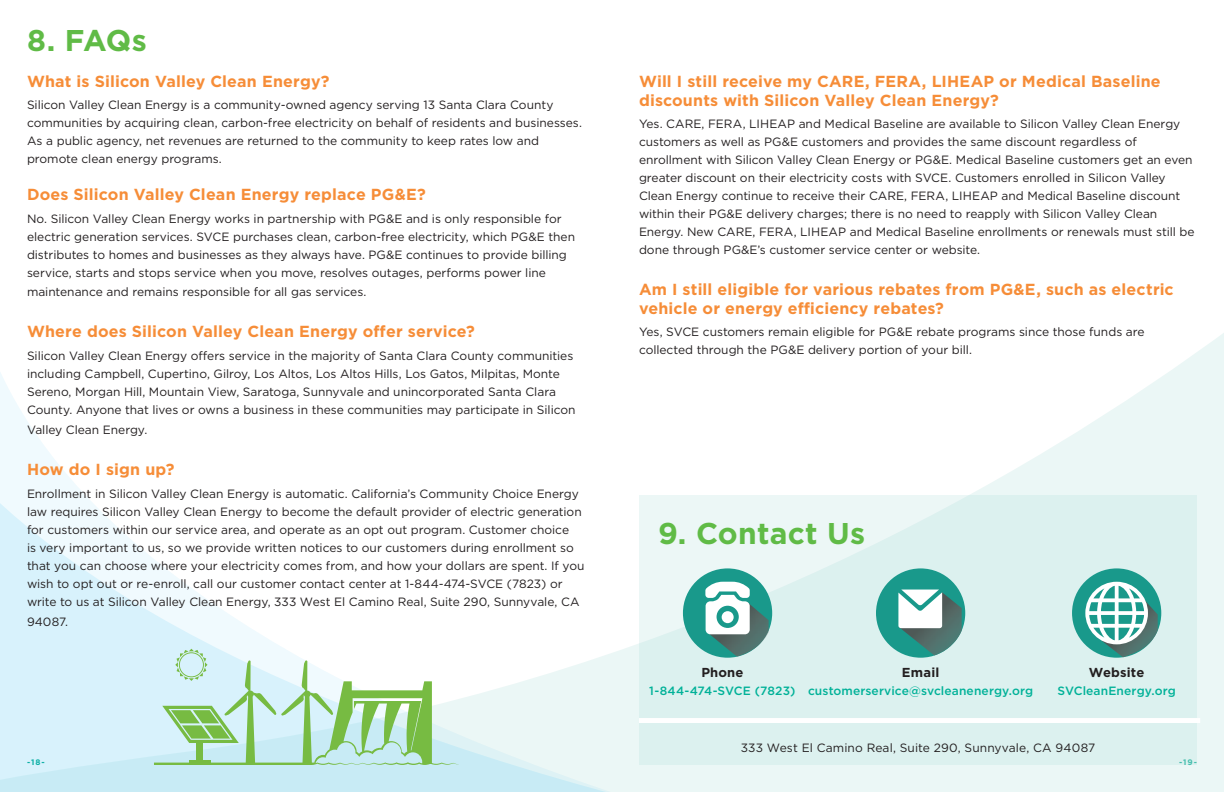
<style>
.page{position:relative;width:1224px;height:792px;background:#fff}
.page>*{position:absolute;margin:0;border:0;box-sizing:border-box;transform-origin:0 0}
.t1{font:700 30px "Gotham";letter-spacing:.005em;color:#60bb46}
.t2{font:700 16px/19px "Gotham";letter-spacing:.01em;color:#f68d38}
.t3{font:700 13px "Gotham";letter-spacing:.015em;color:#231f20}
.t4{font:12px/18px "Gotham";letter-spacing:-.005em;color:#231f20}
.t5{font:500 12px "Gotham";letter-spacing:.01em;color:#00b198}
.t6{font:700 8px "Gotham";color:#11b199}
</style>
<div class="page">
<svg style="left:907px;top:333px;width:317px;height:459px;fill:#ebf7f6"></svg>
<div style="left:686px;top:765px;width:221px;height:27px;background:#ebf7f6"></div>
<svg style="left:0;top:372px;width:686px;height:420px"></svg>
<div style="left:639px;top:495px;width:558px;height:270px;background:linear-gradient(to right,#e4f4f2,#daf0ee)"></div>
<div style="left:639px;top:718px;width:561px;height:5px;background:#fff"></div>
<svg style="left:154px;top:649px;width:305px;height:116px"></svg>
<div style="left:876px;top:568px;width:89px;height:90px;background:#19998b;border-radius:50%"></div>
<img style="left:899px;top:592px;width:63px;height:63px">
<svg style="left:898px;top:590px;width:44px;height:38px;background:#dcefed"></svg>
<div style="left:683px;top:568px;width:89px;height:90px;background:#19998b;border-radius:50%"></div>
<img style="left:708px;top:604px;width:61px;height:53px">
<svg style="left:705px;top:582px;width:45px;height:52px"></svg>
<div style="left:1072px;top:568px;width:89px;height:90px;background:#19998b;border-radius:50%"></div>
<img style="left:1101px;top:613px;width:57px;height:44px">
<svg style="left:1085px;top:582px;width:71px;height:62px"></svg>
<h1 class="t1" style="left:27px;top:20px;width:121px">8. FAQs</h1>
<h2 class="t2" style="left:27px;top:72px;width:304px">What is Silicon Valley Clean Energy?</h2>
<p class="t4" style="left:27px;top:96px;width:556px">Silicon Valley Clean Energy is a community-owned agency serving 13 Santa Clara County communities by acquiring clean, carbon-free electricity on behalf of residents and businesses.<br>As a public agency, net revenues are returned to the community to keep rates low and promote clean energy programs.</p>
<h2 class="t2" style="left:27px;top:185px;width:400px">Does Silicon Valley Clean Energy replace PG&amp;E?</h2>
<p class="t4" style="left:27px;top:209px;width:550px">No. Silicon Valley Clean Energy works in partnership with PG&amp;E and is only responsible for electric generation services. SVCE purchases clean, carbon-free electricity, which PG&amp;E then distributes to homes and businesses as they always have. PG&amp;E continues to provide billing service, starts and stops service when you move, resolves outages, performs power line maintenance and remains responsible for all gas services.</p>
<h2 class="t2" style="left:27px;top:322px;width:449px">Where does Silicon Valley Clean Energy offer service?</h2>
<p class="t4" style="left:27px;top:346px;width:550px">Silicon Valley Clean Energy offers service in the majority of Santa Clara County communities including Campbell, Cupertino, Gilroy, Los Altos, Los Altos Hills, Los Gatos, Milpitas, Monte Sereno, Morgan Hill, Mountain View, Saratoga, Sunnyvale and unincorporated Santa Clara County. Anyone that lives or owns a business in these communities may participate in Silicon</p>
<p class="t4" style="left:27px;top:420px;width:122px">Valley Clean Energy.</p>
<h2 class="t2" style="left:27px;top:460px;width:149px">How do I sign up?</h2>
<p class="t4" style="left:27px;top:484px;width:559px">Enrollment in Silicon Valley Clean Energy is automatic. California’s Community Choice Energy law requires Silicon Valley Clean Energy to become the default provider of electric generation for customers within our service area, and operate as an opt out program. Customer choice<br>is very important to us, so we provide written notices to our customers during enrollment so that you can choose where your electricity comes from, and how your dollars are spent. If you wish to opt out or re-enroll, call our customer contact center at 1-844-474-SVCE (7823) or write to us at Silicon Valley Clean Energy, 333 West El Camino Real, Suite 290, Sunnyvale, CA</p>
<p class="t4" style="left:27px;top:612px;width:43px">94087.</p>
<h2 class="t2" style="left:639px;top:72px;width:523px">Will I still receive my CARE, FERA, LIHEAP or Medical Baseline discounts with Silicon Valley Clean Energy?</h2>
<p class="t4" style="left:639px;top:115px;width:557px">Yes. CARE, FERA, LIHEAP and Medical Baseline are available to Silicon Valley Clean Energy customers as well as PG&amp;E customers and provides the same discount regardless of enrollment with Silicon Valley Clean Energy or PG&amp;E. Medical Baseline customers get an even greater discount on their electricity costs with SVCE. Customers enrolled in Silicon Valley Clean Energy continue to receive their CARE, FERA, LIHEAP and Medical Baseline discount within their PG&amp;E delivery charges; there is no need to reapply with Silicon Valley Clean Energy. New CARE, FERA, LIHEAP and Medical Baseline enrollments or renewals must still be done through PG&amp;E’s customer service center or website.</p>
<h2 class="t2" style="left:639px;top:280px;width:536px">Am I still eligible for various rebates from PG&amp;E, such as electric vehicle or energy efficiency rebates?</h2>
<p class="t4" style="left:639px;top:323px;width:507px">Yes, SVCE customers remain eligible for PG&amp;E rebate programs since those funds are collected through the PG&amp;E delivery portion of your bill.</p>
<h1 class="t1" style="left:658px;top:513px;width:209px">9. Contact Us</h1>
<p class="t3" style="left:701px;top:664px;width:44px">Phone</p>
<p class="t5" style="left:649px;top:683px;width:148px">1-844-474-SVCE (7823)</p>
<p class="t3" style="left:902px;top:664px;width:39px">Email</p>
<p class="t5" style="left:808px;top:683px;width:227px">customerservice@svcleanenergy.org</p>
<p class="t3" style="left:1089px;top:664px;width:57px">Website</p>
<p class="t5" style="left:1057px;top:683px;width:120px">SVCleanEnergy.org</p>
<p class="t4" style="left:741px;top:739px;width:356px">333 West El Camino Real, Suite 290, Sunnyvale, CA 94087</p>
<p class="t6" style="left:27px;top:757px;width:19px">-18-</p>
<p class="t6" style="left:1179px;top:757px;width:20px">-19-</p>
</div>
